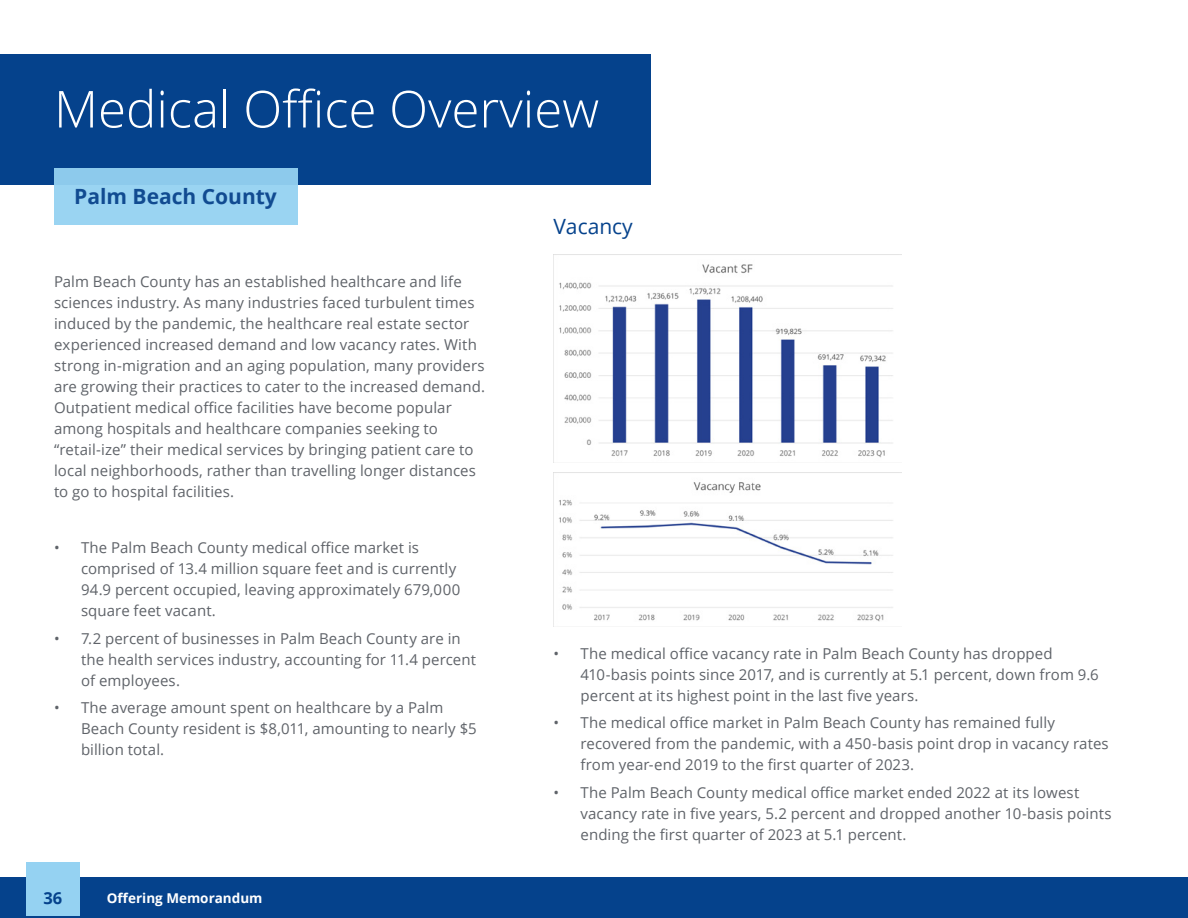
<style>
.page{position:relative;width:1188px;height:918px;background:#fff}
.page>*{position:absolute;margin:0;border:0;box-sizing:border-box;transform-origin:0 0}
.Body_Subheading_-_White_CMYK{font:300 51px "Open Sans";color:#fff}
.t1{font:700 21px "Open Sans";color:#05428c}
.t2{font:21px "Open Sans";color:#05428c}
.t3{font:700 16.5px "Open Sans";color:#05428c}
.t4{font:15px/21px "Open Sans";letter-spacing:.005em;color:#5f6369}
.t5{font:700 13.5px "Open Sans";color:#fff}
</style>
<div class="page">
<div style="left:0;top:54px;width:651px;height:130px;background:#05428c"></div>
<img style="left:554px;top:254px;width:348px;height:204px">
<img style="left:554px;top:472px;width:348px;height:150px">
<div style="left:54px;top:168px;width:243px;height:56px;background:linear-gradient(to right,#96d1f0,#96d1f0)"></div>
<div style="left:0;top:878px;width:1188px;height:40px;background:#05428c"></div>
<div style="left:26px;top:862px;width:54px;height:54px;background:#95d2f2"></div>
<p class="Body_Subheading_-_White_CMYK" style="left:54px;top:74px;width:547px">Medical Office Overview</p>
<h2 class="t1" style="left:74px;top:182px;width:204px">Palm Beach County</h2>
<p class="t4" style="left:54px;top:271px;width:433px">Palm Beach County has an established healthcare and life sciences industry. As many industries faced turbulent times induced by the pandemic, the healthcare real estate sector experienced increased demand and low vacancy rates. With strong in-migration and an aging population, many providers are growing their practices to cater to the increased demand.<br>Outpatient medical office facilities have become popular among hospitals and healthcare companies seeking to “retail-ize” their medical services by bringing patient care to local neighborhoods, rather than travelling longer distances to go to hospital facilities.</p>
<p class="t4" style="left:81px;top:537px;width:381px;text-indent:-27px">• The Palm Beach County medical office market is comprised of 13.4 million square feet and is currently 94.9 percent occupied, leaving approximately 679,000 square feet vacant.</p>
<p class="t4" style="left:81px;top:627px;width:397px;text-indent:-27px">• 7.2 percent of businesses in Palm Beach County are in the health services industry, accounting for 11.4 percent of employees.</p>
<p class="t4" style="left:81px;top:697px;width:397px;text-indent:-27px">• The average amount spent on healthcare by a Palm<br>Beach County resident is $8,011, amounting to nearly $5 billion total.</p>
<p class="t3" style="left:44px;top:886px;width:20px">36</p>
<p class="t5" style="left:107px;top:888px;width:157px">Offering Memorandum</p>
<p class="t2" style="left:554px;top:212px;width:81px">Vacancy</p>
<p class="t4" style="left:580px;top:642px;width:520px;text-indent:-27px">• The medical office vacancy rate in Palm Beach County has dropped<br>410-basis points since 2017, and is currently at 5.1 percent, down from 9.6 percent at its highest point in the last five years.</p>
<p class="t4" style="left:580px;top:712px;width:530px;text-indent:-27px">• The medical office market in Palm Beach County has remained fully recovered from the pandemic, with a 450-basis point drop in vacancy rates from year-end 2019 to the first quarter of 2023.</p>
<p class="t4" style="left:580px;top:782px;width:533px;text-indent:-27px">• The Palm Beach County medical office market ended 2022 at its lowest vacancy rate in five years, 5.2 percent and dropped another 10-basis points ending the first quarter of 2023 at 5.1 percent.</p>
</div>
